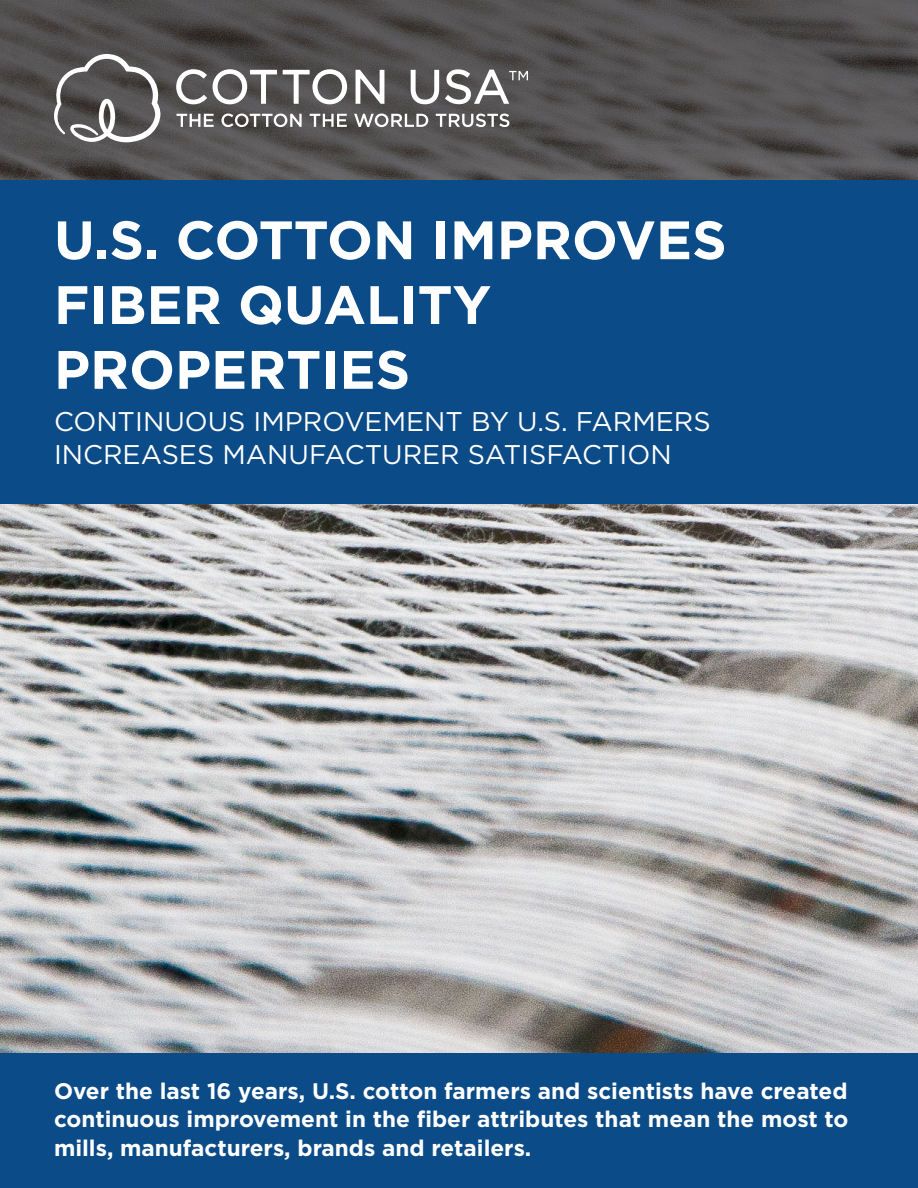
<style>
.page{position:relative;width:918px;height:1188px;background:#fff}
.page>*{position:absolute;margin:0;border:0;box-sizing:border-box;transform-origin:0 0}
.t1{font:700 54px/64.8px "Gotham";color:#fff}
.t2{font:27px/33px "Gotham";color:#fff}
.t3{font:700 22.5px/28.5px "Gotham";color:#fff;text-align:justify}
</style>
<div class="page">
<img style="left:0;top:504px;width:918px;height:549px">
<svg style="left:0;top:0;width:918px;height:180px;background:#535051"></svg>
<div style="left:0;top:180px;width:918px;height:324px;background:#0b4b87"></div>
<svg style="left:47px;top:54px;width:114px;height:88px"></svg>
<svg style="left:176px;top:69px;width:31px;height:35px"></svg>
<svg style="left:213px;top:69px;width:64px;height:35px"></svg>
<svg style="left:283px;top:69px;width:64px;height:35px"></svg>
<svg style="left:356px;top:70px;width:28px;height:34px"></svg>
<svg style="left:411px;top:70px;width:28px;height:34px"></svg>
<svg style="left:445px;top:69px;width:83px;height:35px"></svg>
<svg style="left:177px;top:114px;width:37px;height:13px"></svg>
<svg style="left:221px;top:114px;width:81px;height:13px"></svg>
<svg style="left:310px;top:114px;width:37px;height:13px"></svg>
<svg style="left:354px;top:114px;width:74px;height:13px"></svg>
<svg style="left:436px;top:114px;width:73px;height:13px"></svg>
<div style="left:0;top:1053px;width:918px;height:135px;background:#0b4b87"></div>
<p class="t1" style="left:54px;top:207px;width:674px">U.S. COTTON IMPROVES<br>FIBER QUALITY<br>PROPERTIES</p>
<p class="t2" style="left:54px;top:404px;width:658px">CONTINUOUS IMPROVEMENT BY U.S. FARMERS<br>INCREASES MANUFACTURER SATISFACTION</p>
<p class="t3" style="left:54px;top:1077px;width:796px">Over the last 16 years, U.S. cotton farmers and scientists have created continuous improvement in the fiber attributes that mean the most to mills, manufacturers, brands and retailers.</p>
</div>
